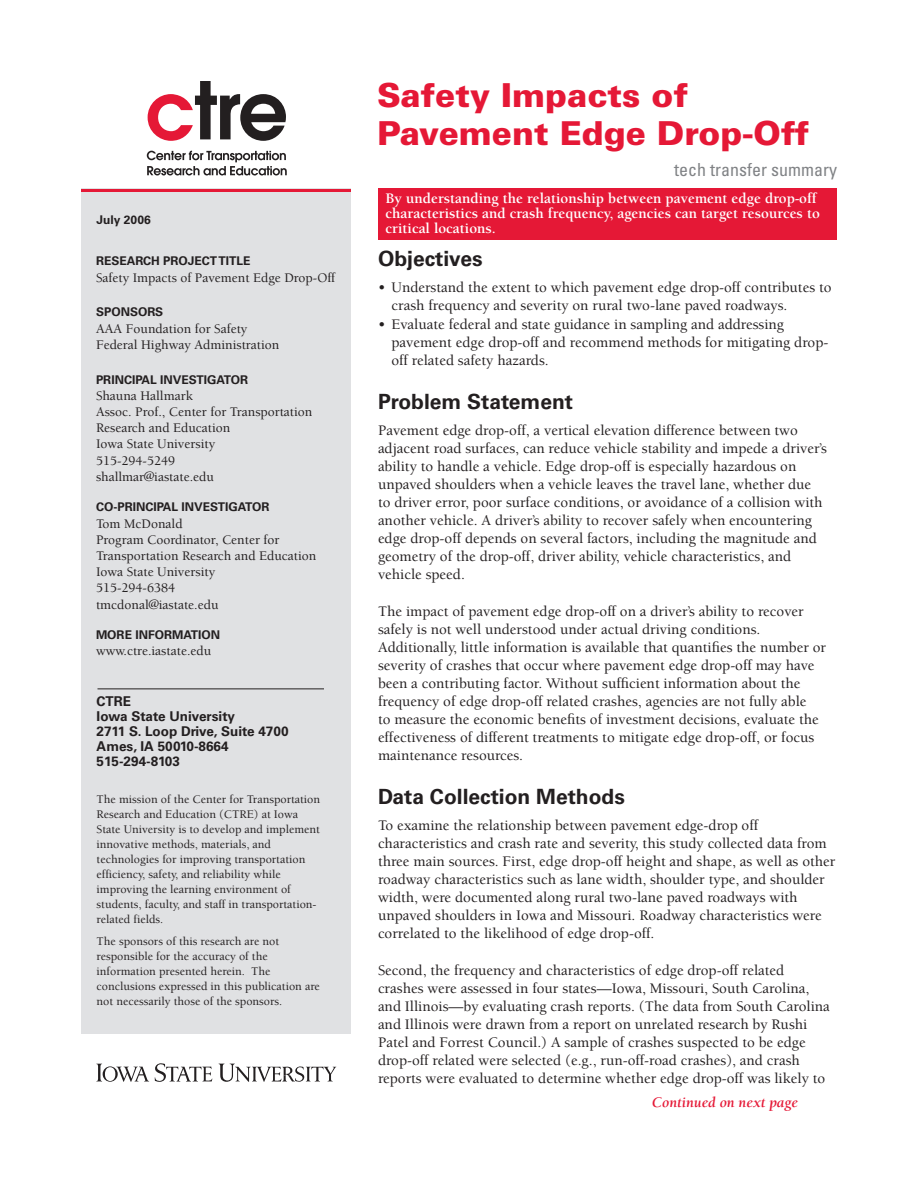
<style>
.page{position:relative;width:918px;height:1188px;background:#fff}
.page>*{position:absolute;margin:0;border:0;box-sizing:border-box;transform-origin:0 0}
.Headline_1{font:900 33px/37.5px "Univers";color:#e51836}
.head_1{font:700 21px "Univers";color:#231f20}
.Headline2{font:condensed 18px "Univers";color:#808285}
.Body_text{font:500 15px/18px "Berkeley";color:#231f20}
.first_bullets{font:500 15px/18px "Berkeley";color:#231f20}
.pullout_sentence{font:700 15px/15px "Berkeley";color:#fff}
.t1{font:italic 700 15px "Berkeley";color:#e51836}
.info{font:500 13.5px/16.2px "Berkeley";color:#231f20}
.address{font:700 13.5px "Univers";color:#231f20}
.tech_trans__summary{font:500 12px/15px "Berkeley";color:#231f20}
.label{font:700 12px "Univers";color:#231f20}
.date{font:700 12px "Univers";color:#231f20}
</style>
<div class="page">
<div style="left:81px;top:189px;width:270px;height:845px;background:#e0e1e3"></div>
<div style="left:378px;top:189px;width:459px;height:51px;background:#e51836"></div>
<hr style="left:81px;top:189px;width:270px;height:3px;background:#e51836">
<hr style="left:98px;top:689px;width:226px;height:1px;background:#231f20">
<svg style="left:96px;top:1064px;width:53px;height:18px"></svg>
<svg style="left:155px;top:1063px;width:57px;height:19px"></svg>
<svg style="left:219px;top:1064px;width:117px;height:18px"></svg>
<svg style="left:148px;top:81px;width:138px;height:60px"></svg>
<svg style="left:147px;top:151px;width:140px;height:25px"></svg>
<p class="date" style="left:96px;top:213px;width:56px">JULY 2006</p>
<p class="label" style="left:96px;top:254px;width:156px">RESEARCH PROJECT TITLE</p>
<p class="info" style="left:96px;top:269px;width:241px">Safety Impacts of Pavement Edge Drop-Off</p>
<p class="label" style="left:96px;top:305px;width:69px">SPONSORS</p>
<p class="info" style="left:96px;top:320px;width:153px">AAA Foundation for Safety</p>
<p class="info" style="left:96px;top:337px;width:185px">Federal Highway Administration</p>
<p class="label" style="left:96px;top:372px;width:150px">PRINCIPAL INVESTIGATOR</p>
<p class="info" style="left:96px;top:388px;width:98px">Shauna Hallmark</p>
<p class="info" style="left:96px;top:404px;width:218px">Assoc. Prof., Center for Transportation<br>Research and Education</p>
<p class="info" style="left:96px;top:436px;width:121px">Iowa State University</p>
<p class="info" style="left:96px;top:452px;width:81px">515-294-5249</p>
<p class="info" style="left:96px;top:469px;width:120px">shallmar@iastate.edu</p>
<p class="label" style="left:96px;top:500px;width:172px">CO-PRINCIPAL INVESTIGATOR</p>
<p class="info" style="left:96px;top:515px;width:88px">Tom McDonald</p>
<p class="info" style="left:96px;top:532px;width:185px">Program Coordinator, Center for</p>
<p class="info" style="left:96px;top:548px;width:222px">Transportation Research and Education</p>
<p class="info" style="left:96px;top:564px;width:121px">Iowa State University</p>
<p class="info" style="left:96px;top:580px;width:81px">515-294-6384</p>
<p class="info" style="left:96px;top:596px;width:124px">tmcdonal@iastate.edu</p>
<p class="label" style="left:96px;top:628px;width:126px">MORE INFORMATION</p>
<p class="info" style="left:96px;top:643px;width:117px">www.ctre.iastate.edu</p>
<p class="address" style="left:97px;top:693px;width:34px">CTRE</p>
<p class="address" style="left:97px;top:708px;width:140px">IOWA STATE UNIVERSITY</p>
<p class="address" style="left:97px;top:723px;width:194px">2711 S. LOOP DRIVE, SUITE 4700</p>
<p class="address" style="left:97px;top:738px;width:133px">AMES, IA 50010-8664</p>
<p class="address" style="left:97px;top:753px;width:85px">515-294-8103</p>
<p class="tech_trans__summary" style="left:97px;top:792px;width:225px">The mission of the Center for Transportation Research and Education (CTRE) at Iowa State University is to develop and implement innovative methods, materials, and technologies for improving transportation efficiency, safety, and reliability while improving the learning environment of students, faculty, and staff in transportation&shy;related fields.</p>
<p class="tech_trans__summary" style="left:97px;top:934px;width:225px">The sponsors of this research are not responsible for the accuracy of the information presented herein. The conclusions expressed in this publication are not necessarily those of the sponsors.</p>
<p class="Headline_1" style="left:377px;top:76px;width:433px">Safety Impacts of<br>Pavement Edge Drop-Off</p>
<p class="Headline2" style="left:674px;top:159px;width:164px">tech transfer summary</p>
<p class="pullout_sentence" style="left:386px;top:191px;width:436px">By understanding the relationship between pavement edge drop-off characteristics and crash frequency, agencies can target resources to critical locations.</p>
<p class="head_1" style="left:378px;top:247px;width:106px">OBJECTIVES</p>
<p class="first_bullets" style="left:392px;top:279px;width:442px;text-indent:-14px">• Understand the extent to which pavement edge drop-off contributes to crash frequency and severity on rural two-lane paved roadways.</p>
<p class="first_bullets" style="left:392px;top:315px;width:438px;text-indent:-14px">• Evaluate federal and state guidance in sampling and addressing pavement edge drop-off and recommend methods for mitigating drop&shy;off related safety hazards.</p>
<p class="head_1" style="left:378px;top:389px;width:197px">PROBLEM STATEMENT</p>
<p class="Body_text" style="left:378px;top:422px;width:450px">Pavement edge drop-off, a vertical elevation difference between two adjacent road surfaces, can reduce vehicle stability and impede a driver’s ability to handle a vehicle. Edge drop-off is especially hazardous on unpaved shoulders when a vehicle leaves the travel lane, whether due to driver error, poor surface conditions, or avoidance of a collision with another vehicle. A driver’s ability to recover safely when encountering edge drop-off depends on several factors, including the magnitude and geometry of the drop-off, driver ability, vehicle characteristics, and vehicle speed.</p>
<p class="Body_text" style="left:378px;top:603px;width:450px">The impact of pavement edge drop-off on a driver’s ability to recover safely is not well understood under actual driving conditions.<br>Additionally, little information is available that quantifies the number or severity of crashes that occur where pavement edge drop-off may have been a contributing factor. Without sufficient information about the frequency of edge drop-off related crashes, agencies are not fully able<br>to measure the economic benefits of investment decisions, evaluate the effectiveness of different treatments to mitigate edge drop-off, or focus maintenance resources.</p>
<p class="head_1" style="left:378px;top:785px;width:248px">DATA COLLECTION METHODS</p>
<p class="Body_text" style="left:378px;top:817px;width:459px">To examine the relationship between pavement edge-drop off characteristics and crash rate and severity, this study collected data from three main sources. First, edge drop-off height and shape, as well as other roadway characteristics such as lane width, shoulder type, and shoulder width, were documented along rural two-lane paved roadways with unpaved shoulders in Iowa and Missouri. Roadway characteristics were correlated to the likelihood of edge drop-off.</p>
<p class="Body_text" style="left:378px;top:962px;width:453px">Second, the frequency and characteristics of edge drop-off related crashes were assessed in four states—Iowa, Missouri, South Carolina, and Illinois—by evaluating crash reports. (The data from South Carolina and Illinois were drawn from a report on unrelated research by Rushi Patel and Forrest Council.) A sample of crashes suspected to be edge drop-off related were selected (e.g., run-off-road crashes), and crash reports were evaluated to determine whether edge drop-off was likely to</p>
<p class="t1" style="left:652px;top:1094px;width:148px">Continued on next page</p>
</div>
